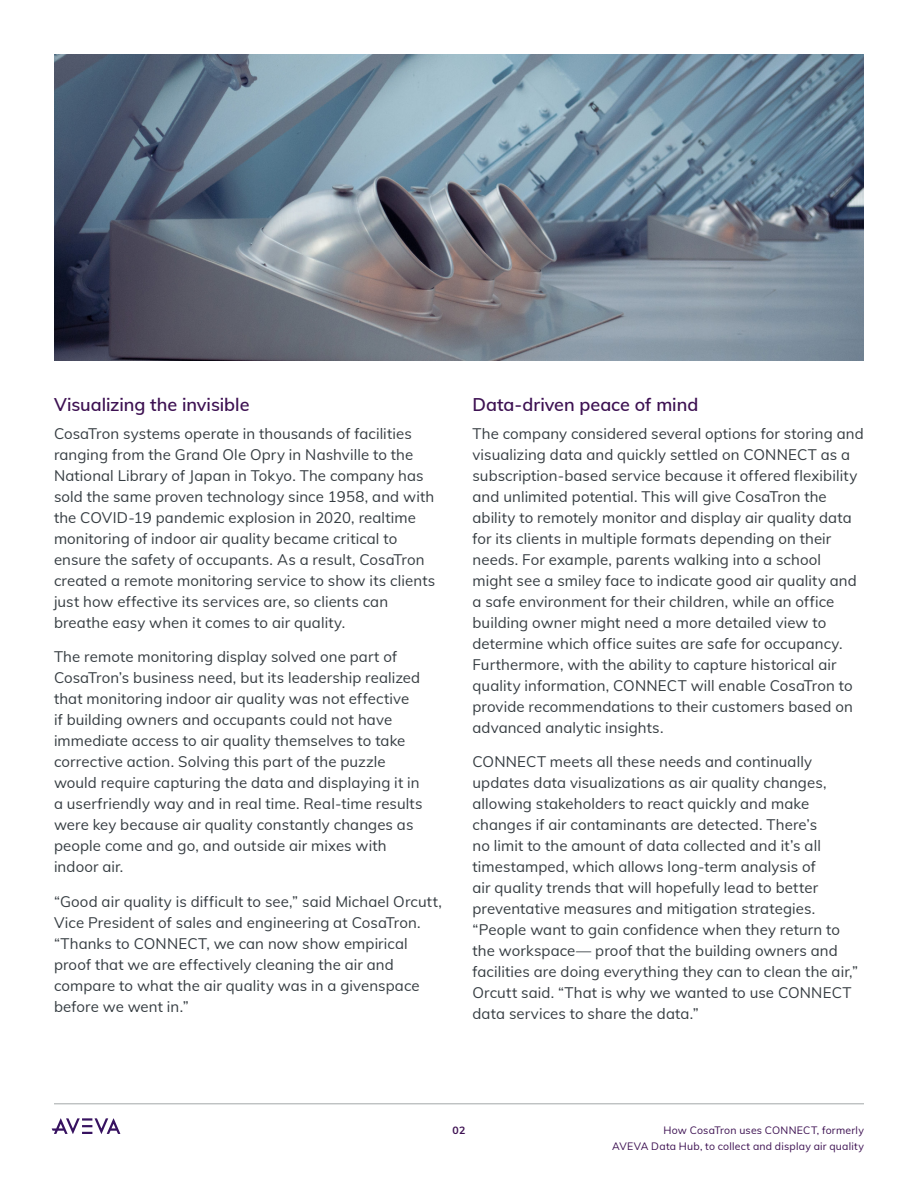
<style>
.page{position:relative;width:918px;height:1188px;background:#fff}
.page>*{position:absolute;margin:0;border:0;box-sizing:border-box;transform-origin:0 0}
.Subheadlines_1{font:600 18px "Muli";letter-spacing:-.005em;color:#3d1152}
.Body_Copy{font:15px/21px "Muli";letter-spacing:.005em;color:#363d42}
.t1{font:10.5px/16.5px "Muli";letter-spacing:.02em;color:#3d1152;text-align:right}
.t2{font:700 10.5px "Muli";color:#3d1152}
</style>
<div class="page">
<hr style="left:54px;top:1104px;width:810px;height:1px;background:#a3a7a9">
<svg style="left:52px;top:1118px;width:68px;height:16px"></svg>
<img style="left:54px;top:54px;width:810px;height:307px">
<p class="Subheadlines_1" style="left:54px;top:392px;width:197px">Visualizing the invisible</p>
<p class="Body_Copy" style="left:54px;top:422px;width:383px">CosaTron systems operate in thousands of facilities ranging from the Grand Ole Opry in Nashville to the National Library of Japan in Tokyo. The company has sold the same proven technology since 1958, and with the COVID-19 pandemic explosion in 2020, realtime monitoring of indoor air quality became critical to ensure the safety of occupants. As a result, CosaTron created a remote monitoring service to show its clients just how effective its services are, so clients can breathe easy when it comes to air quality.</p>
<p class="Body_Copy" style="left:54px;top:646px;width:370px">The remote monitoring display solved one part of CosaTron’s business need, but its leadership realized that monitoring indoor air quality was not effective<br>if building owners and occupants could not have immediate access to air quality themselves to take corrective action. Solving this part of the puzzle would require capturing the data and displaying it in a userfriendly way and in real time. Real-time results were key because air quality constantly changes as people come and go, and outside air mixes with indoor air.</p>
<p class="Body_Copy" style="left:54px;top:890px;width:389px">“Good air quality is difficult to see,” said Michael Orcutt, Vice President of sales and engineering at CosaTron. “Thanks to CONNECT, we can now show empirical proof that we are effectively cleaning the air and compare to what the air quality was in a givenspace before we went in.”</p>
<p class="Subheadlines_1" style="left:472px;top:392px;width:227px">Data-driven peace of mind</p>
<p class="Body_Copy" style="left:472px;top:422px;width:393px">The company considered several options for storing and visualizing data and quickly settled on CONNECT as a subscription-based service because it offered flexibility and unlimited potential. This will give CosaTron the ability to remotely monitor and display air quality data for its clients in multiple formats depending on their needs. For example, parents walking into a school might see a smiley face to indicate good air quality and a safe environment for their children, while an office building owner might need a more detailed view to determine which office suites are safe for occupancy.<br>Furthermore, with the ability to capture historical air quality information, CONNECT will enable CosaTron to provide recommendations to their customers based on advanced analytic insights.</p>
<p class="Body_Copy" style="left:472px;top:751px;width:387px">CONNECT meets all these needs and continually updates data visualizations as air quality changes, allowing stakeholders to react quickly and make changes if air contaminants are detected. There’s<br>no limit to the amount of data collected and it’s all timestamped, which allows long-term analysis of<br>air quality trends that will hopefully lead to better preventative measures and mitigation strategies. “People want to gain confidence when they return to the workspace— proof that the building owners and facilities are doing everything they can to clean the air,” Orcutt said. “That is why we wanted to use CONNECT data services to share the data.”</p>
<p class="t2" style="left:453px;top:1123px;width:14px">02</p>
<p class="t1" style="left:612px;top:1121px;width:253px">How CosaTron uses CONNECT, formerly<br>AVEVA Data Hub, to collect and display air quality</p>
</div>
